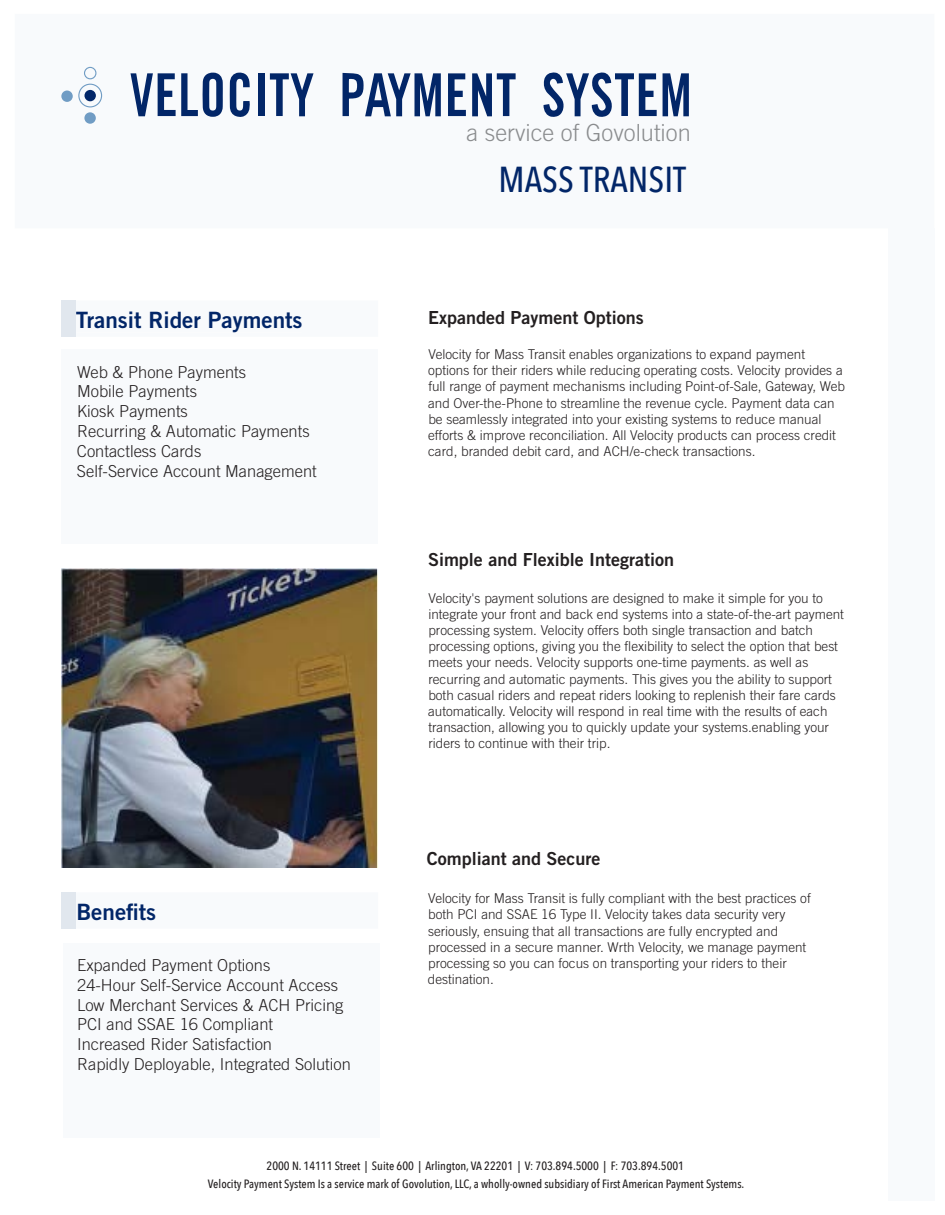
<style>
.page{position:relative;width:945px;height:1215px;background:#fff}
.page>*{position:absolute;margin:0;border:0;box-sizing:border-box;transform-origin:0 0}
.t1{font:500 36px "Avenir Next Condensed";color:#022668}
.t2{font:300 23.55px "Trade Gothic LT Std";color:#8a8c8e}
.t3{font:22.5px "Trade Gothic LT Std Bd 2";color:#022668}
.t4{font:18px "Trade Gothic LT Std Bd 2";color:#231f20}
.t5{font:300 16.5px/19.8px "Trade Gothic LT Std";color:#231f20}
.t6{font:300 13.5px/16.2px "Trade Gothic LT Std";color:#231f20}
.t7{font:500 12px/17.7px "Avenir Next Condensed";color:#231f20;text-align:center}
</style>
<div class="page">
<svg style="left:230px;top:72px;width:20px;height:45px"></svg>
<svg style="left:448px;top:73px;width:18px;height:43px"></svg>
<div style="left:258px;top:73px;width:6px;height:43px;background:#022668"></div>
<svg style="left:131px;top:72px;width:92px;height:45px"></svg>
<svg style="left:270px;top:73px;width:44px;height:43px"></svg>
<svg style="left:543px;top:72px;width:114px;height:45px"></svg>
<svg style="left:343px;top:73px;width:98px;height:43px"></svg>
<svg style="left:663px;top:73px;width:26px;height:43px"></svg>
<svg style="left:472px;top:73px;width:44px;height:43px"></svg>
<div style="left:84px;top:67px;width:12px;height:12px;border:1px solid #709cc4;border-radius:50%"></div>
<div style="left:61px;top:91px;width:12px;height:11px;background:#709cc4;border-radius:50%"></div>
<div style="left:84px;top:112px;width:12px;height:12px;background:#709cc4;border-radius:50%"></div>
<div style="left:78px;top:84px;width:24px;height:23px;border:1px solid #709cc4;border-radius:50%"></div>
<div style="left:84px;top:90px;width:12px;height:11px;background:#022668;border-radius:50%"></div>
<div style="left:889px;top:228px;width:46px;height:973px;background:#f8fafc"></div>
<div style="left:63px;top:943px;width:317px;height:195px;background:#f8fafc"></div>
<div style="left:62px;top:892px;width:14px;height:37px;background:#e1e7ee"></div>
<div style="left:76px;top:312px;width:226px;height:20px;background:#f8fafc"></div>
<div style="left:61px;top:349px;width:317px;height:194px;background:#f8fafc"></div>
<div style="left:62px;top:301px;width:14px;height:36px;background:#e1e7ee"></div>
<img style="left:62px;top:568px;width:315px;height:300px">
<h2 class="t2" style="left:467px;top:119px;width:226px">a service of Govolution</h2>
<h3 class="t3" style="left:76px;top:306px;width:228px">Transit Rider Payments</h3>
<p class="t5" style="left:77px;top:362px;width:241px">Web &amp; Phone Payments<br>Mobile Payments<br>Kiosk Payments<br>Recurring &amp; Automatic Payments<br>Contactless Cards<br>Self-Service Account Management</p>
<h3 class="t3" style="left:76px;top:898px;width:81px">Benefits</h3>
<p class="t5" style="left:77px;top:955px;width:275px">Expanded Payment Options<br>24-Hour Self-Service Account Access<br>Low Merchant Services &amp; ACH Pricing<br>PCI and SSAE 16 Compliant<br>Increased Rider Satisfaction<br>Rapidly Deployable, Integrated Solution</p>
<h1 class="t1" style="left:499px;top:157px;width:189px">MASS TRANSIT</h1>
<h3 class="t4" style="left:428px;top:307px;width:217px">Expanded Payment Options</h3>
<p class="t6" style="left:428px;top:346px;width:418px">Velocity for Mass Transit enables organizations to expand payment options for their riders while reducing operating costs. Velocity provides a full range of payment mechanisms including Point-of-Sale, Gateway, Web and Over-the-Phone to streamline the revenue cycle. Payment data can be seamlessly integrated into your existing systems to reduce manual efforts &amp; improve reconciliation. All Velocity products can process credit card, branded debit card, and ACH/e-check transactions.</p>
<h3 class="t4" style="left:428px;top:548px;width:248px">Simple and Flexible Integration</h3>
<p class="t6" style="left:428px;top:590px;width:417px">Velocity's payment solutions are designed to make it simple for you to integrate your front and back end systems into a state-of-the-art payment processing system. Velocity offers both single transaction and batch processing options, giving you the flexibility to select the option that best meets your needs. Velocity supports one-time payments. as well as recurring and automatic payments. This gives you the ability to support both casual riders and repeat riders looking to replenish their fare cards automatically. Velocity will respond in real time with the results of each transaction, allowing you to quickly update your systems.enabling your riders to continue with their trip.</p>
<h3 class="t4" style="left:427px;top:847px;width:175px">Compliant and Secure</h3>
<p class="t6" style="left:428px;top:890px;width:384px">Velocity for Mass Transit is fully compliant with the best practices of both PCI and SSAE 16 Type II. Velocity takes data security very seriously, ensuing that all transactions are fully encrypted and processed in a secure manner. Wrth Velocity, we manage payment processing so you can focus on transporting your riders to their destination.</p>
<p class="t7" style="left:208px;top:1157px;width:538px">2000 N. 14111 Street | Suite 600 | Arlington, VA 22201 | V: 703.894.5000 | F: 703.894.5001<br>Velocity Payment System Is a service mark of Govolution, LLC, a wholly-owned subsidiary of First American Payment Systems.</p>
</div>
